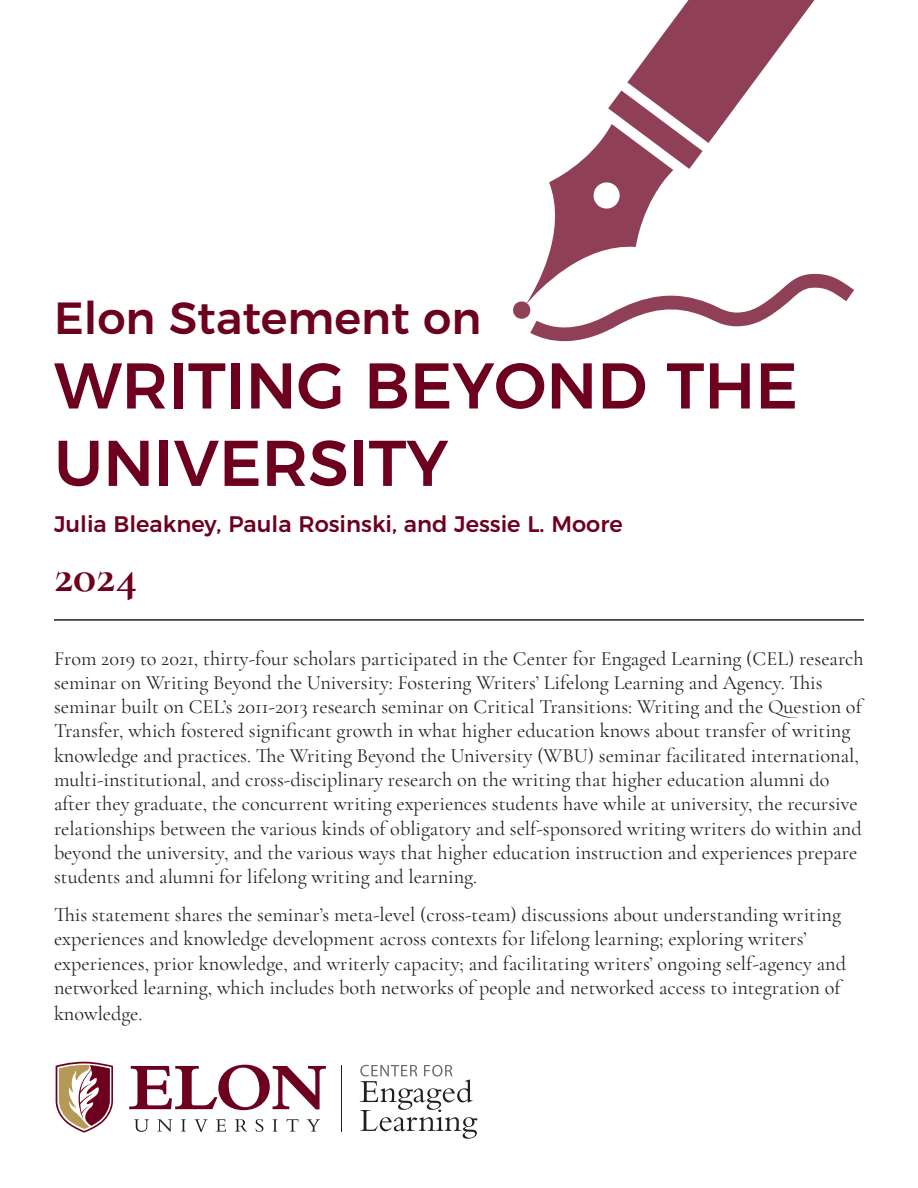
<style>
.page{position:relative;width:918px;height:1188px;background:#fff}
.page>*{position:absolute;margin:0;border:0;box-sizing:border-box;transform-origin:0 0}
.t1{font:500 64.5px/77.4px "Montserrat";color:#6c001e}
.pubdate{font:700 48px "Cormorant";color:#6c001e}
.t2{font:500 45px "Montserrat";color:#6c001e}
.t3{font:500 22.5px "Montserrat";color:#6c001e}
.intro_paragraph{font:20.25px/24.3px "Cormorant Garamond";color:#231f20}
</style>
<div class="page">
<hr style="left:54px;top:619px;width:810px;height:2px;background:#231f20">
<svg style="left:360px;top:1065px;width:117px;height:74px"></svg>
<hr style="left:341px;top:1065px;width:1px;height:67px;background:#231f20">
<svg style="left:134px;top:1119px;width:15px;height:13px"></svg>
<svg style="left:157px;top:1119px;width:15px;height:13px"></svg>
<svg style="left:181px;top:1119px;width:5px;height:13px"></svg>
<svg style="left:194px;top:1119px;width:14px;height:13px"></svg>
<svg style="left:215px;top:1119px;width:11px;height:13px"></svg>
<svg style="left:235px;top:1119px;width:12px;height:13px"></svg>
<svg style="left:256px;top:1119px;width:7px;height:13px"></svg>
<svg style="left:273px;top:1119px;width:4px;height:13px"></svg>
<svg style="left:287px;top:1119px;width:12px;height:13px"></svg>
<svg style="left:307px;top:1119px;width:13px;height:13px"></svg>
<svg style="left:129px;top:1065px;width:197px;height:45px"></svg>
<svg style="left:56px;top:1062px;width:57px;height:71px"></svg>
<svg style="left:513px;top:0;width:341px;height:341px"></svg>
<h1 class="t2" style="left:54px;top:282px;width:429px">Elon Statement on</h1>
<h1 class="t1" style="left:54px;top:342px;width:746px">WRITING BEYOND THE<br>UNIVERSITY</h1>
<p class="t3" style="left:54px;top:505px;width:570px">Julia Bleakney, Paula Rosinski, and Jessie L. Moore</p>
<h2 class="pubdate" style="left:54px;top:546px;width:85px">2024</h2>
<p class="intro_paragraph" style="left:54px;top:646px;width:811px">From 2019 to 2021, thirty-four scholars participated in the Center for Engaged Learning (CEL) research seminar on Writing Beyond the University: Fostering Writers’ Lifelong Learning and Agency. This seminar built on CEL’s 2011-2013 research seminar on Critical Transitions: Writing and the Question of Transfer, which fostered significant growth in what higher education knows about transfer of writing knowledge and practices. The Writing Beyond the University (WBU) seminar facilitated international, multi-institutional, and cross-disciplinary research on the writing that higher education alumni do after they graduate, the concurrent writing experiences students have while at university, the recursive relationships between the various kinds of obligatory and self-sponsored writing writers do within and beyond the university, and the various ways that higher education instruction and experiences prepare students and alumni for lifelong writing and learning.</p>
<p class="intro_paragraph" style="left:54px;top:902px;width:794px">This statement shares the seminar’s meta-level (cross-team) discussions about understanding writing experiences and knowledge development across contexts for lifelong learning; exploring writers’ experiences, prior knowledge, and writerly capacity; and facilitating writers’ ongoing self-agency and networked learning, which includes both networks of people and networked access to integration of</p>
<p class="intro_paragraph" style="left:54px;top:1001px;width:90px">knowledge.</p>
</div>
